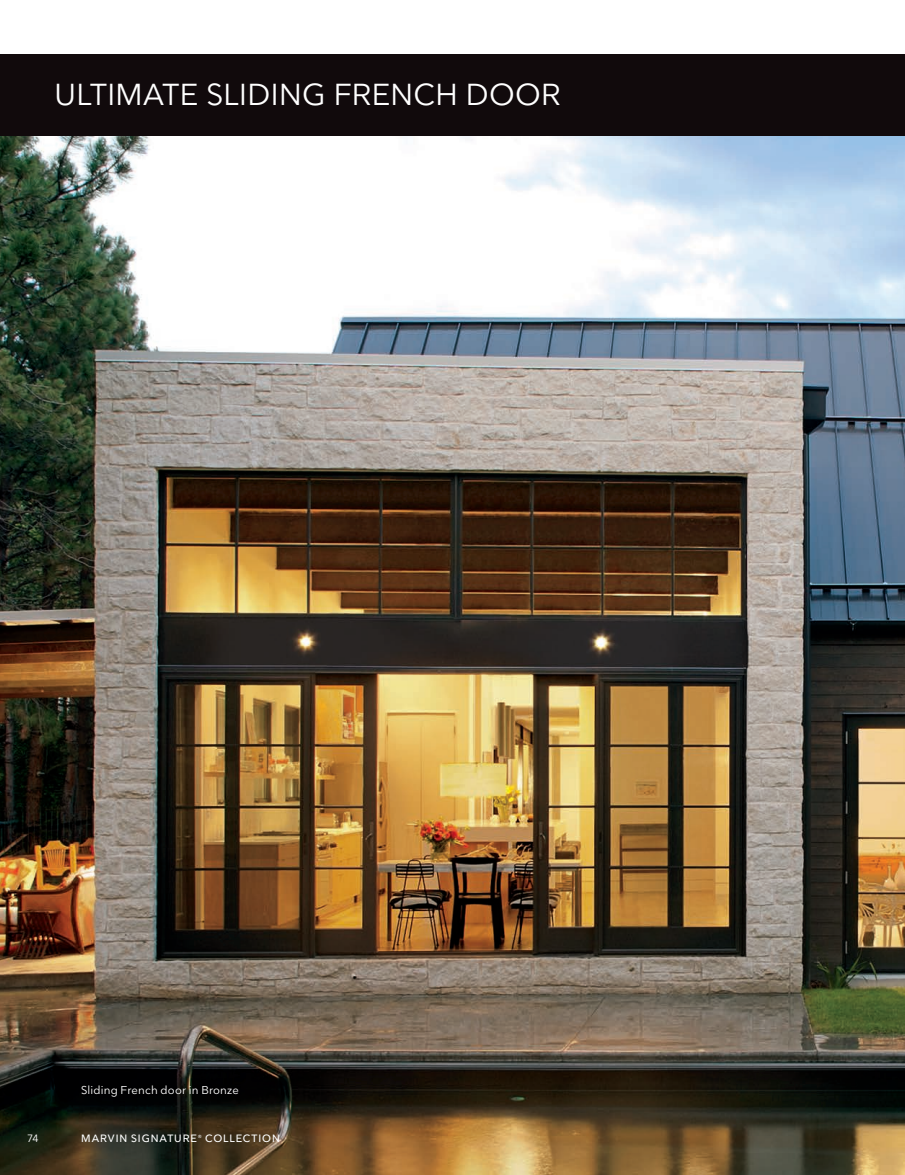
<style>
.page{position:relative;width:905px;height:1175px;background:#fff}
.page>*{position:absolute;margin:0;border:0;box-sizing:border-box;transform-origin:0 0}
.t1{font:30px "Nationale";letter-spacing:.015em;color:#fff}
.t2{font:11.25px "Nationale";letter-spacing:.015em;color:#fff}
.t3{font:500 10.5px "Nationale";letter-spacing:.09em;color:#fff}
.t4{font:10.5px "Nationale";color:#fff}
.t5{font:500 4.35px "Nationale";color:#fff}
</style>
<div class="page">
<img style="left:0;top:135px;width:904px;height:1039px">
<div style="left:0;top:54px;width:904px;height:81px;background:#110a0c"></div>
<p class="t1" style="left:54px;top:76px;width:508px">ULTIMATE SLIDING FRENCH DOOR</p>
<p class="t2" style="left:81px;top:1082px;width:159px">Sliding French door in Bronze</p>
<p class="t4" style="left:27px;top:1131px;width:13px">74</p>
<p class="t3" style="left:81px;top:1131px;width:117px">MARVIN SIGNATURE</p>
<p class="t5" style="left:198px;top:1133px;width:5px">®</p>
<p class="t3" style="left:205px;top:1131px;width:76px">COLLECTION</p>
</div>
